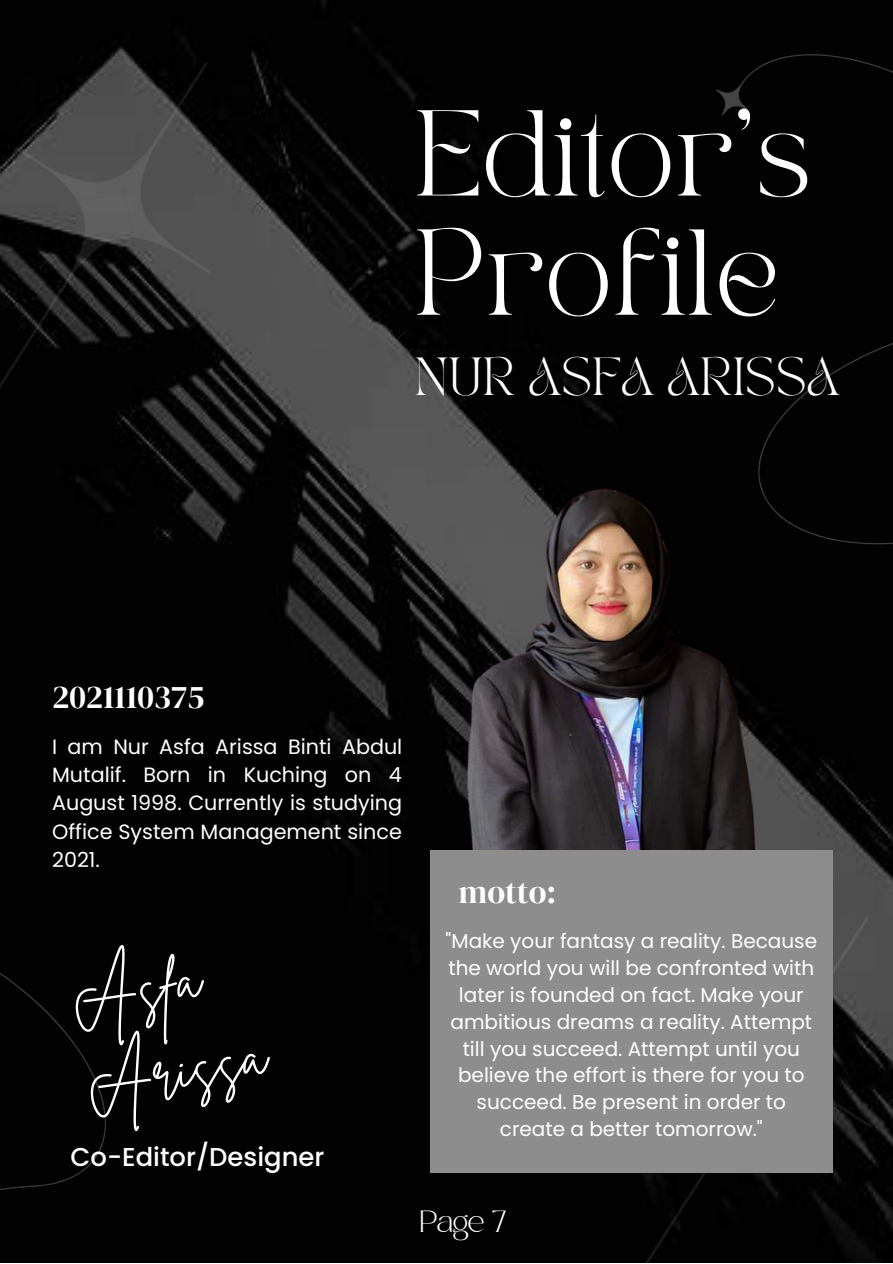
<style>
.page{position:relative;width:893px;height:1264px;background:#fff}
.page>*{position:absolute;margin:0;border:0;box-sizing:border-box;transform-origin:0 0}
.t1{font:85.2px/119.1px "TAN PEARL Regular";color:#fff}
.t2{font:62.25px/87px "Brittany Signature";color:#fff}
.t3{font:37.5px "TAN PEARL Regular";color:#fff}
.t4{font:32.55px "DM Serif Display";color:#fff}
.t5{font:500 25.8px "Poppins";color:#fff}
.t6{font:20.7px/28px "Poppins";color:#fff;text-align:justify}
.t7{font:19.95px/27px "Poppins";color:#fff;text-align:center}
.t8{font:15px "Safira March";color:#fffbf8}
</style>
<div class="page">
<div style="left:0;top:0;width:892px;height:1262px;background:#020202"></div>
<img style="left:380px;top:307px;width:487px;height:584px">
<img style="left:0;top:0;width:304px;height:550px">
<img style="left:498px;top:854px;width:394px;height:408px">
<div style="left:430px;top:850px;width:402px;height:322px;background:#8d8d8d"></div>
<div style="left:716px;top:54px;width:176px;height:505px;background:#020202"></div>
<div style="left:0;top:918px;width:106px;height:344px;background:#020202"></div>
<h1 class="t1" style="left:414px;top:103px;width:399px">Editor’s<br>Profile</h1>
<h3 class="t3" style="left:414px;top:356px;width:426px">NUR ASFA ARISSA</h3>
<h3 class="t4" style="left:52px;top:674px;width:154px">2021110375</h3>
<p class="t6" style="left:52px;top:733px;width:352px">I am Nur Asfa Arissa Binti Abdul Mutalif. Born in Kuching on 4<br>August 1998. Currently is studying Office System Management since 2021.</p>
<h2 class="t2" style="left:63px;top:957px;width:184px;rotate:-10deg">Asfa<br>Arissa</h2>
<p class="t5" style="left:71px;top:1138px;width:255px">Co-Editor/Designer</p>
<h3 class="t4" style="left:459px;top:869px;width:99px">motto:</h3>
<p class="t7" style="left:445px;top:927px;width:373px">"Make your fantasy a reality. Because the world you will be confronted with later is founded on fact. Make your ambitious dreams a reality. Attempt till you succeed. Attempt until you believe the effort is there for you to succeed. Be present in order to create a better tomorrow."</p>
<p class="t8" style="left:420px;top:1217px;width:88px">Page 7</p>
</div>
